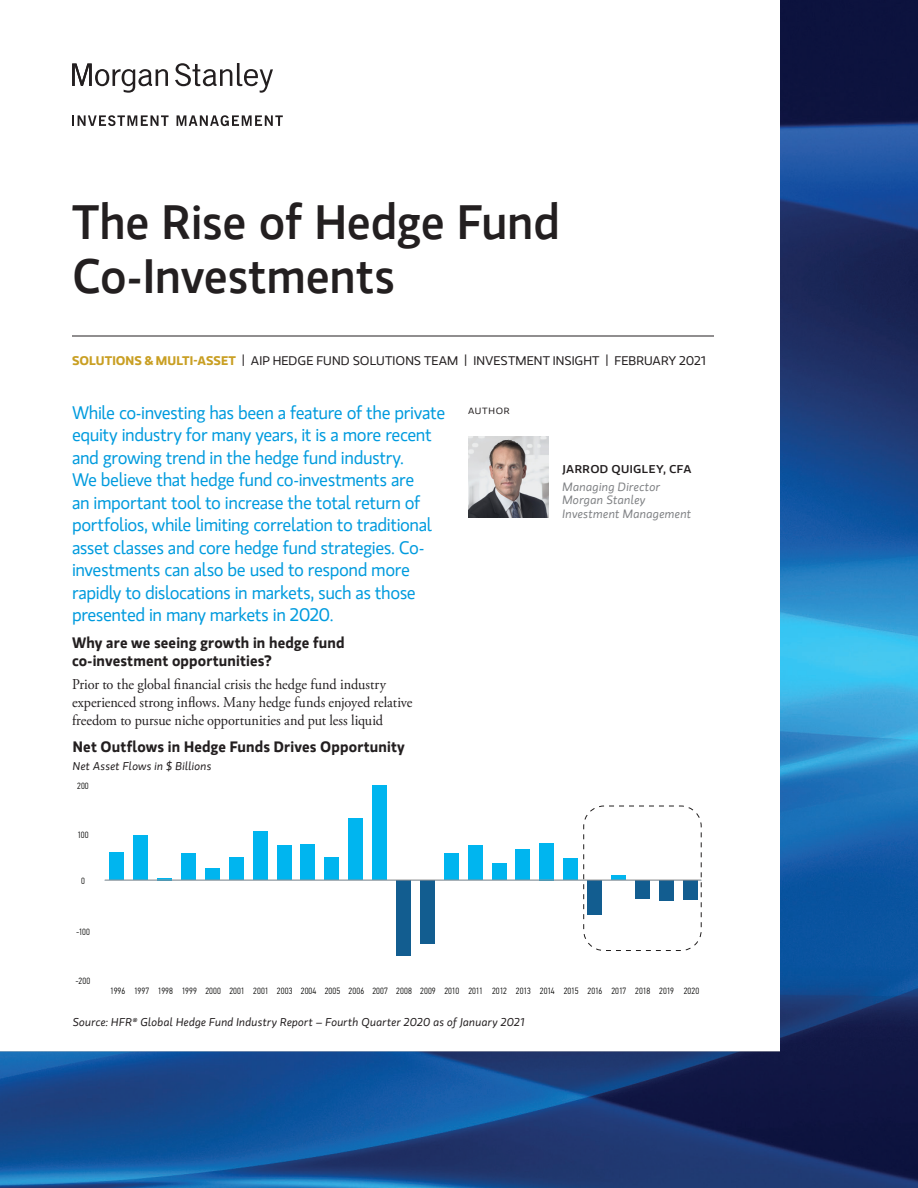
<style>
.page{position:relative;width:918px;height:1188px;background:#fff}
.page>*{position:absolute;margin:0;border:0;box-sizing:border-box;transform-origin:0 0}
.Title__48{font:500 48px/54px "MS Gloriola II Std";letter-spacing:-.005em;color:#231f20}
.Intro_G_12_Light_Blu{font:18px/22.5px "MS Gloriola II Std";letter-spacing:-.025em;color:#009bde}
.Body_1st{font:15px/18px "Adobe Garamond Pro";color:#231f20;scale:.95 1}
.Body_Head{font:700 15px/18px "MS Gloriola II Std";letter-spacing:.01em;color:#231f20}
.Business_Capability{font:12.45px "MS Gloriola II Std";letter-spacing:.005em;color:#231f20;scale:1.05 1}
.t1{font:italic 12px/13.5px "MS Gloriola II Std";letter-spacing:.015em;color:#808285}
.Body_Head-2{font:italic 11.25px "MS Gloriola II Std";letter-spacing:.02em;color:#231f20}
.t2{font:500 11.25px "MS Gloriola II Std";letter-spacing:.03em;color:#231f20;scale:1.1 1}
.t3{font:300 9px "PF Din Text Cond Pro";letter-spacing:.005em;color:#050504}
.t4{font:9px "MS Gloriola II Std";letter-spacing:.07em;color:#231f20;scale:1.1 1}
.s1{font-weight:700;color:#c99f23}
</style>
<div class="page">
<img style="left:0;top:0;width:918px;height:1188px">
<hr style="left:72px;top:336px;width:642px;height:1px;background:#231f20">
<svg style="left:175px;top:63px;width:98px;height:30px"></svg>
<svg style="left:72px;top:64px;width:96px;height:29px"></svg>
<svg style="left:72px;top:115px;width:97px;height:11px"></svg>
<svg style="left:177px;top:115px;width:106px;height:11px"></svg>
<img style="left:468px;top:436px;width:81px;height:82px">
<div style="left:110px;top:852px;width:14px;height:28px;background:#00b5ef"></div>
<div style="left:134px;top:836px;width:14px;height:44px;background:#00b5ef"></div>
<svg style="left:157px;top:878px;width:15px;height:2px"></svg>
<div style="left:181px;top:853px;width:15px;height:27px;background:#00b5ef"></div>
<div style="left:205px;top:869px;width:14px;height:11px;background:#00b5ef"></div>
<div style="left:229px;top:858px;width:14px;height:22px;background:#00b5ef"></div>
<div style="left:253px;top:832px;width:14px;height:48px;background:#00b5ef"></div>
<div style="left:277px;top:846px;width:14px;height:34px;background:#00b5ef"></div>
<div style="left:301px;top:844px;width:14px;height:36px;background:#00b5ef"></div>
<div style="left:325px;top:857px;width:14px;height:23px;background:#00b5ef"></div>
<div style="left:349px;top:819px;width:14px;height:61px;background:#00b5ef"></div>
<div style="left:373px;top:786px;width:14px;height:94px;background:#00b5ef"></div>
<div style="left:396px;top:880px;width:15px;height:75px;background:#125d90"></div>
<div style="left:420px;top:880px;width:15px;height:64px;background:#125d90"></div>
<div style="left:444px;top:853px;width:14px;height:27px;background:#00b5ef"></div>
<div style="left:468px;top:846px;width:14px;height:34px;background:#00b5ef"></div>
<div style="left:492px;top:863px;width:14px;height:17px;background:#00b5ef"></div>
<div style="left:516px;top:849px;width:14px;height:31px;background:#00b5ef"></div>
<div style="left:540px;top:843px;width:14px;height:37px;background:#00b5ef"></div>
<div style="left:564px;top:859px;width:14px;height:21px;background:#00b5ef"></div>
<div style="left:588px;top:880px;width:14px;height:34px;background:#125d90"></div>
<div style="left:611px;top:875px;width:15px;height:5px;background:#00b5ef"></div>
<div style="left:635px;top:880px;width:15px;height:19px;background:#125d90"></div>
<div style="left:659px;top:880px;width:14px;height:21px;background:#125d90"></div>
<div style="left:683px;top:880px;width:14px;height:20px;background:#125d90"></div>
<hr style="left:105px;top:880px;width:596px;height:1px;background:#929192">
<div style="left:584px;top:806px;width:117px;height:145px;border:1px dashed #211e1e;border-radius:20px"></div>
<p class="Title__48" style="left:72px;top:193px;width:489px">The Rise of Hedge Fund<br>Co-Investments</p>
<p class="Business_Capability" style="left:72px;top:352px;width:605px"><span class="s1">SOLUTIONS &amp; MULTI-ASSET</span> | AIP HEDGE FUND SOLUTIONS TEAM | INVESTMENT INSIGHT | FEBRUARY 2021</p>
<p class="Intro_G_12_Light_Blu" style="left:72px;top:401px;width:375px">While co-investing has been a feature of the private equity industry for many years, it is a more recent and growing trend in the hedge fund industry.<br>We believe that hedge fund co-investments are<br>an important tool to increase the total return of portfolios, while limiting correlation to traditional asset classes and core hedge fund strategies. Co&shy;investments can also be used to respond more rapidly to dislocations in markets, such as those presented in many markets in 2020.</p>
<p class="Body_Head" style="left:72px;top:633px;width:274px">Why are we seeing growth in hedge fund co-investment opportunities?</p>
<p class="Body_1st" style="left:72px;top:675px;width:360px">Prior to the global financial crisis the hedge fund industry experienced strong inflows. Many hedge funds enjoyed relative freedom to pursue niche opportunities and put less liquid</p>
<p class="t4" style="left:468px;top:405px;width:39px">AUTHOR</p>
<p class="t2" style="left:562px;top:461px;width:119px">JARROD QUIGLEY, CFA</p>
<p class="t1" style="left:562px;top:479px;width:130px">Managing Director<br>Morgan Stanley<br>Investment Management</p>
<p class="Body_Head" style="left:73px;top:737px;width:334px">Net Outflows in Hedge Funds Drives Opportunity</p>
<p class="Body_Head-2" style="left:73px;top:758px;width:140px">Net Asset Flows in $ Billions</p>
<p class="t3" style="left:77px;top:781px;width:13px">200</p>
<p class="t3" style="left:77px;top:830px;width:13px">100</p>
<p class="t3" style="left:81px;top:876px;width:5px">0</p>
<p class="t3" style="left:76px;top:926px;width:15px">-100</p>
<p class="t3" style="left:76px;top:976px;width:16px">-200</p>
<p class="t3" style="left:110px;top:986px;width:591px">1996 1997 1998 1999 2000 2001 2001 2003 2004 2005 2006 2007 2008 2009 2010 2011 2012 2013 2014 2015 2016 2017 2018 2019 2020</p>
<p class="Body_Head-2" style="left:73px;top:1014px;width:453px">Source: HFR® Global Hedge Fund Industry Report – Fourth Quarter 2020 as of January 2021</p>
</div>
